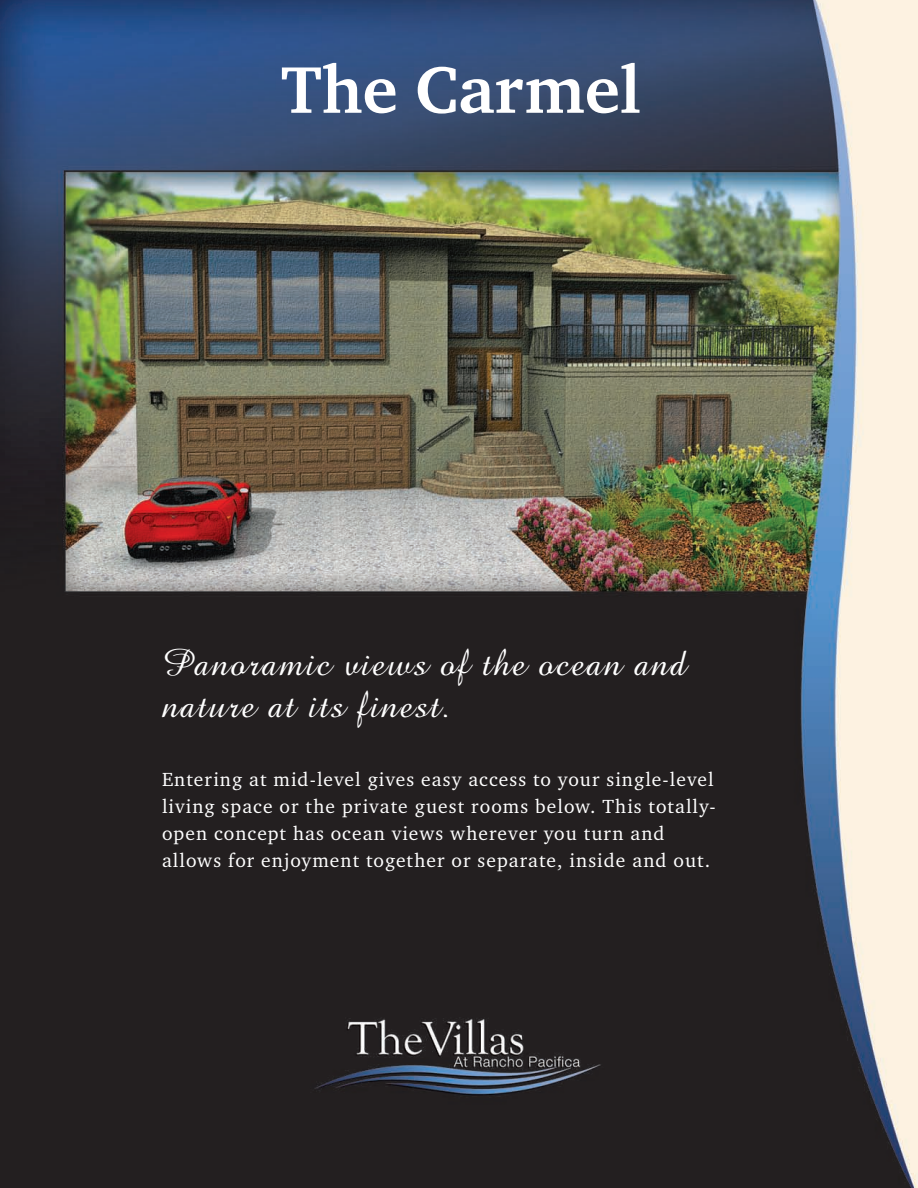
<style>
.page{position:relative;width:918px;height:1188px;background:#fff}
.page>*{position:absolute;margin:0;border:0;box-sizing:border-box;transform-origin:0 0}
.t1{font:700 67.5px "Charter ITC";color:#fff}
.t2{font:39px/42px "Amaze Normal";letter-spacing:.045em;color:#fff}
.t3{font:19.5px/27px "Charter ITC";letter-spacing:.055em;color:#fff}
</style>
<div class="page">
<img style="left:0;top:0;width:918px;height:1188px">
<h1 class="t1" style="left:281px;top:62px;width:361px">The Carmel</h1>
<h2 class="t2" style="left:162px;top:641px;width:526px">Panoramic views of the ocean and nature at its finest.</h2>
<p class="t3" style="left:162px;top:768px;width:555px">Entering at mid-level gives easy access to your single-level living space or the private guest rooms below. This totally&shy;open concept has ocean views wherever you turn and allows for enjoyment together or separate, inside and out.</p>
</div>
